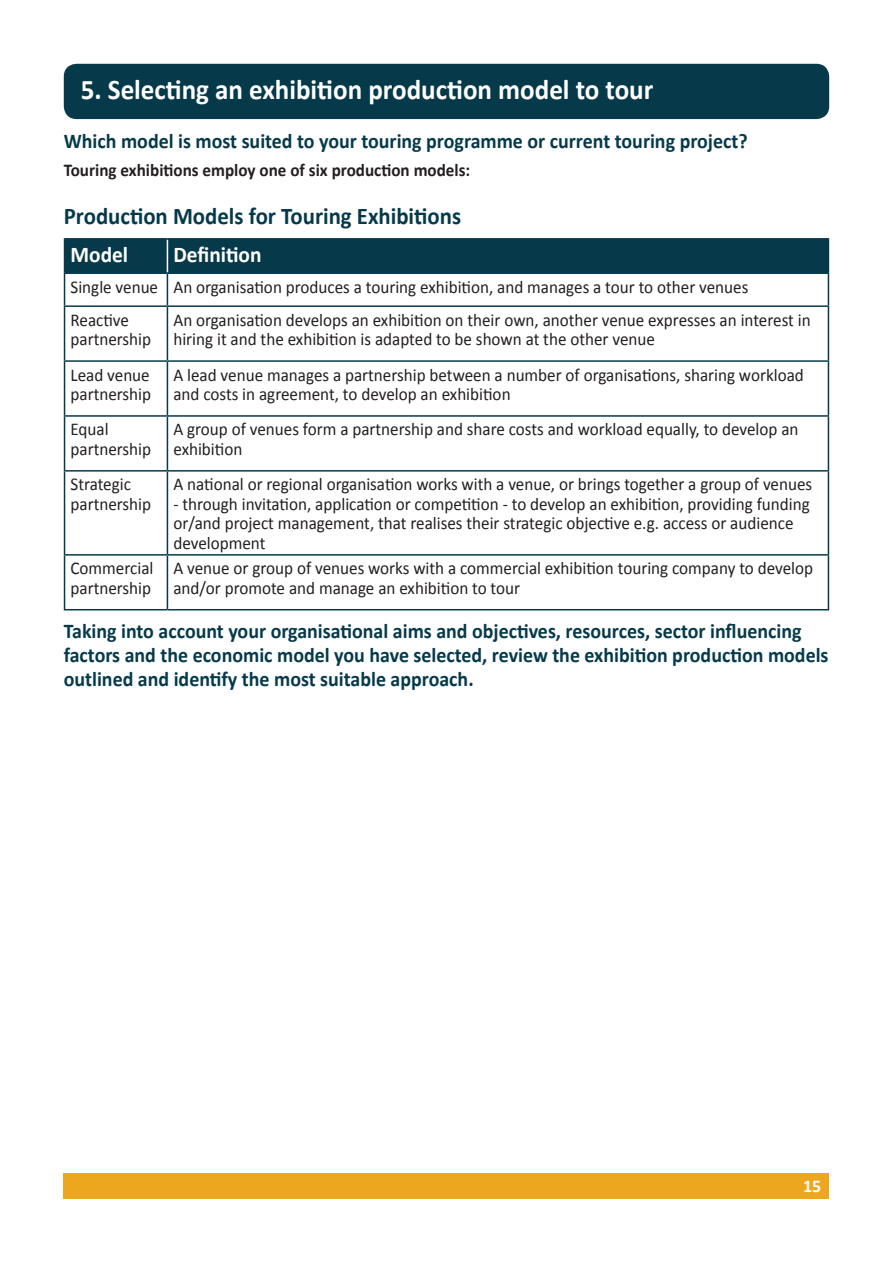
<style>
.page{position:relative;width:893px;height:1263px;background:#fff}
.page>*{position:absolute;margin:0;border:0;box-sizing:border-box;transform-origin:0 0}
.Sustain_sub_heading{font:700 28.5px "Calibri";color:#fff;scale:.95 1}
.Awareness_sub_header{font:700 24px "Calibri";color:#063a4a;scale:.95 1}
.Awareness_sub_header-2{font:700 22.5px "Calibri";color:#fff;scale:.95 1}
.Intro_text{font:700 21px/24px "Calibri";color:#063a4a;scale:.95 1}
.Text{font:18px/19.5px "Calibri";color:#231f20;scale:.95 1}
.Text-2{font:700 18px "Calibri";color:#231f20;scale:.95 1}
.t1{font:700 18px "Calibri";color:#fff}
</style>
<div class="page">
<div style="left:64px;top:1174px;width:765px;height:25px;background:#eca71f"></div>
<div style="left:64px;top:64px;width:765px;height:55px;background:#063a4a;border-radius:13px"></div>
<div style="left:65px;top:240px;width:763px;height:32px;background:#063a4a"></div>
<hr style="left:167px;top:240px;width:1px;height:32px;background:#fff">
<hr style="left:64px;top:238px;width:103px;height:2px;background:#063a4a">
<hr style="left:64px;top:240px;width:1px;height:32px;background:#063a4a">
<hr style="left:167px;top:238px;width:662px;height:2px;background:#063a4a">
<hr style="left:828px;top:240px;width:1px;height:32px;background:#063a4a">
<hr style="left:64px;top:307px;width:1px;height:53px;background:#063a4a">
<hr style="left:167px;top:307px;width:1px;height:53px;background:#063a4a">
<hr style="left:828px;top:307px;width:1px;height:53px;background:#063a4a">
<hr style="left:64px;top:360px;width:103px;height:2px;background:#063a4a">
<hr style="left:64px;top:362px;width:1px;height:53px;background:#063a4a">
<hr style="left:167px;top:360px;width:662px;height:2px;background:#063a4a">
<hr style="left:167px;top:362px;width:1px;height:53px;background:#063a4a">
<hr style="left:828px;top:362px;width:1px;height:53px;background:#063a4a">
<hr style="left:64px;top:272px;width:103px;height:2px;background:#063a4a">
<hr style="left:64px;top:274px;width:1px;height:31px;background:#063a4a">
<hr style="left:167px;top:272px;width:662px;height:2px;background:#063a4a">
<hr style="left:167px;top:274px;width:1px;height:31px;background:#063a4a">
<hr style="left:828px;top:274px;width:1px;height:31px;background:#063a4a">
<hr style="left:64px;top:305px;width:103px;height:2px;background:#063a4a">
<hr style="left:167px;top:305px;width:662px;height:2px;background:#063a4a">
<hr style="left:64px;top:415px;width:103px;height:2px;background:#063a4a">
<hr style="left:64px;top:417px;width:1px;height:53px;background:#063a4a">
<hr style="left:167px;top:415px;width:662px;height:2px;background:#063a4a">
<hr style="left:167px;top:417px;width:1px;height:53px;background:#063a4a">
<hr style="left:828px;top:417px;width:1px;height:53px;background:#063a4a">
<hr style="left:64px;top:470px;width:103px;height:2px;background:#063a4a">
<hr style="left:64px;top:472px;width:1px;height:82px;background:#063a4a">
<hr style="left:167px;top:470px;width:662px;height:2px;background:#063a4a">
<hr style="left:167px;top:472px;width:1px;height:82px;background:#063a4a">
<hr style="left:828px;top:472px;width:1px;height:82px;background:#063a4a">
<hr style="left:64px;top:554px;width:103px;height:2px;background:#063a4a">
<hr style="left:64px;top:556px;width:1px;height:53px;background:#063a4a">
<hr style="left:167px;top:554px;width:662px;height:2px;background:#063a4a">
<hr style="left:167px;top:556px;width:1px;height:53px;background:#063a4a">
<hr style="left:828px;top:556px;width:1px;height:53px;background:#063a4a">
<hr style="left:64px;top:609px;width:103px;height:1px;background:#063a4a">
<hr style="left:167px;top:609px;width:662px;height:1px;background:#063a4a">
<p class="Sustain_sub_heading" style="left:81px;top:71px;width:604px">5. Selecting an exhibition production model to tour</p>
<p class="Intro_text" style="left:64px;top:129px;width:721px">Which model is most suited to your touring programme or current touring project?</p>
<p class="Text-2" style="left:64px;top:159px;width:429px">Touring exhibitions employ one of six production models:</p>
<p class="Awareness_sub_header" style="left:64px;top:200px;width:420px">Production Models for Touring Exhibitions</p>
<p class="Awareness_sub_header-2" style="left:71px;top:240px;width:62px">Model</p>
<p class="Awareness_sub_header-2" style="left:173px;top:240px;width:94px">Definition</p>
<p class="Text" style="left:71px;top:277px;width:94px">Single venue</p>
<p class="Text" style="left:173px;top:277px;width:607px">An organisation produces a touring exhibition, and manages a tour to other venues</p>
<p class="Text" style="left:71px;top:310px;width:86px">Reactive partnership</p>
<p class="Text" style="left:173px;top:310px;width:672px">An organisation develops an exhibition on their own, another venue expresses an interest in hiring it and the exhibition is adapted to be shown at the other venue</p>
<p class="Text" style="left:71px;top:365px;width:86px">Lead venue partnership</p>
<p class="Text" style="left:173px;top:365px;width:665px">A lead venue manages a partnership between a number of organisations, sharing workload and costs in agreement, to develop an exhibition</p>
<p class="Text" style="left:71px;top:420px;width:86px">Equal partnership</p>
<p class="Text" style="left:173px;top:420px;width:659px">A group of venues form a partnership and share costs and workload equally, to develop an exhibition</p>
<p class="Text" style="left:71px;top:475px;width:86px">Strategic partnership</p>
<p class="Text" style="left:173px;top:475px;width:674px">A national or regional organisation works with a venue, or brings together a group of venues</p>
<p class="Text" style="left:173px;top:494px;width:671px">- through invitation, application or competition - to develop an exhibition, providing funding or/and project management, that realises their strategic objective e.g. access or audience development</p>
<p class="Text" style="left:71px;top:559px;width:89px">Commercial partnership</p>
<p class="Text" style="left:173px;top:559px;width:675px">A venue or group of venues works with a commercial exhibition touring company to develop and/or promote and manage an exhibition to tour</p>
<p class="Intro_text" style="left:64px;top:619px;width:806px">Taking into account your organisational aims and objectives, resources, sector influencing factors and the economic model you have selected, review the exhibition production models outlined and identify the most suitable approach.</p>
<p class="t1" style="left:803px;top:1175px;width:20px">15</p>
</div>
